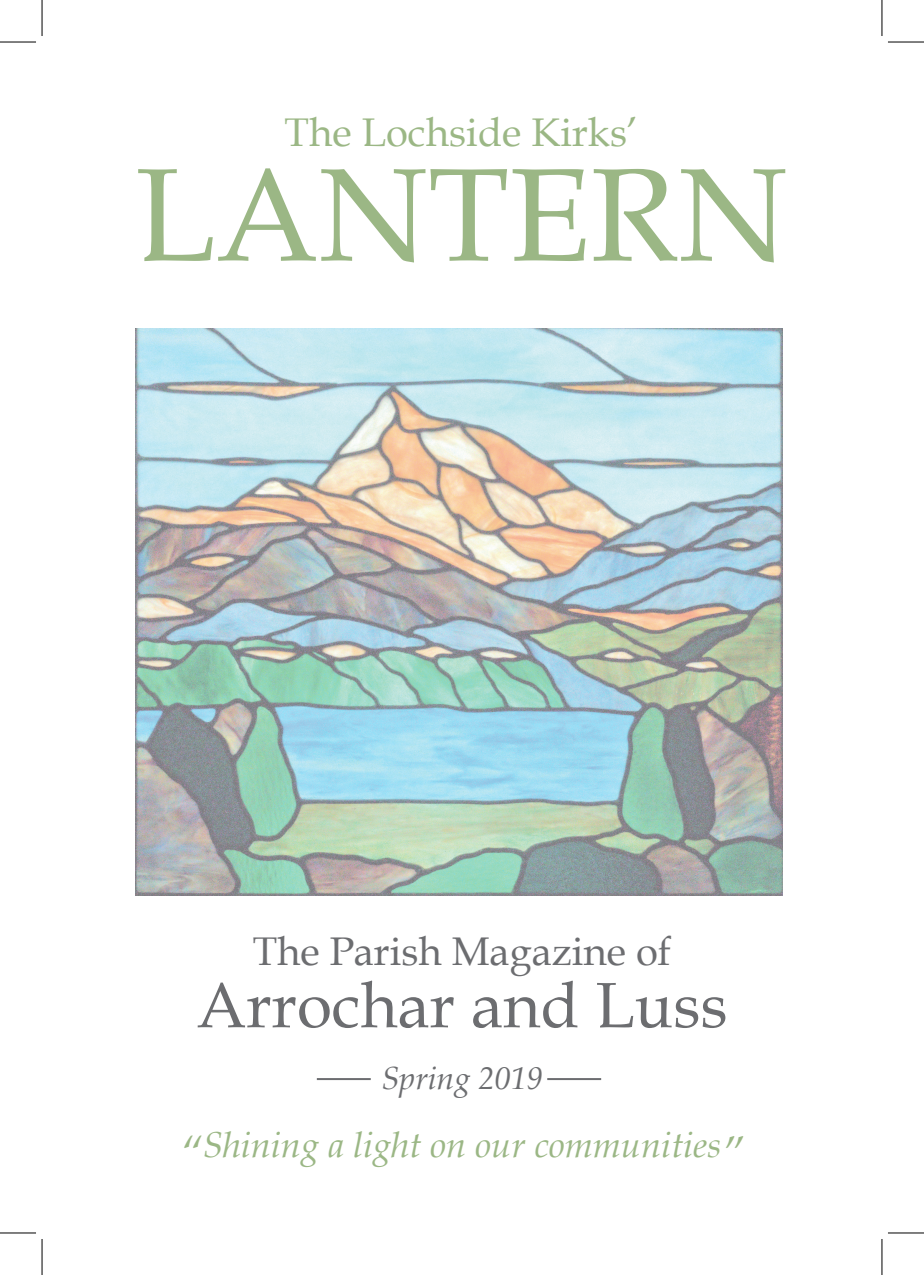
<style>
.page{position:relative;width:924px;height:1275px;background:#fff}
.page>*{position:absolute;margin:0;border:0;box-sizing:border-box;transform-origin:0 0}
.t1{font:132px "Book Antiqua";color:#9bb785}
.t2{font:64px "Book Antiqua";color:#6c6d70}
.t3{font:40px "Book Antiqua";color:#6c6d70}
.t4{font:40px "Book Antiqua";color:#9bb785}
.t5{font:italic 36px "Book Antiqua";color:#9bb785}
.t6{font:italic 32px "Book Antiqua";color:#6c6d70}
.s1{font-size:46px}
</style>
<div class="page">
<img style="left:136px;top:328px;width:646px;height:567px">
<hr style="left:317px;top:1078px;width:53px;height:2px;background:#6c6d70">
<hr style="left:547px;top:1078px;width:54px;height:2px;background:#6c6d70">
<hr style="left:0;top:42px;width:36px;height:1px;background:#000">
<hr style="left:887px;top:42px;width:36px;height:1px;background:#000">
<hr style="left:0;top:1232px;width:36px;height:1px;background:#000">
<hr style="left:887px;top:1232px;width:36px;height:1px;background:#000">
<hr style="left:42px;top:0;width:1px;height:36px;background:#000">
<hr style="left:42px;top:1239px;width:1px;height:36px;background:#000">
<hr style="left:881px;top:0;width:1px;height:36px;background:#000">
<hr style="left:881px;top:1239px;width:1px;height:36px;background:#000">
<p class="t4" style="left:284px;top:104px;width:355px">The Lochside Kirks’</p>
<h1 class="t1" style="left:135px;top:124px;width:654px">LANTERN</h1>
<p class="t3" style="left:252px;top:923px;width:420px">The Parish Magazine of</p>
<h2 class="t2" style="left:196px;top:961px;width:532px">Arrochar and Luss</h2>
<p class="t6" style="left:381px;top:1056px;width:162px">Spring 2019</p>
<p class="t5" style="left:180px;top:1119px;width:565px"><span class="s1">“</span>Shining a light on our communities<span class="s1">”</span></p>
</div>
